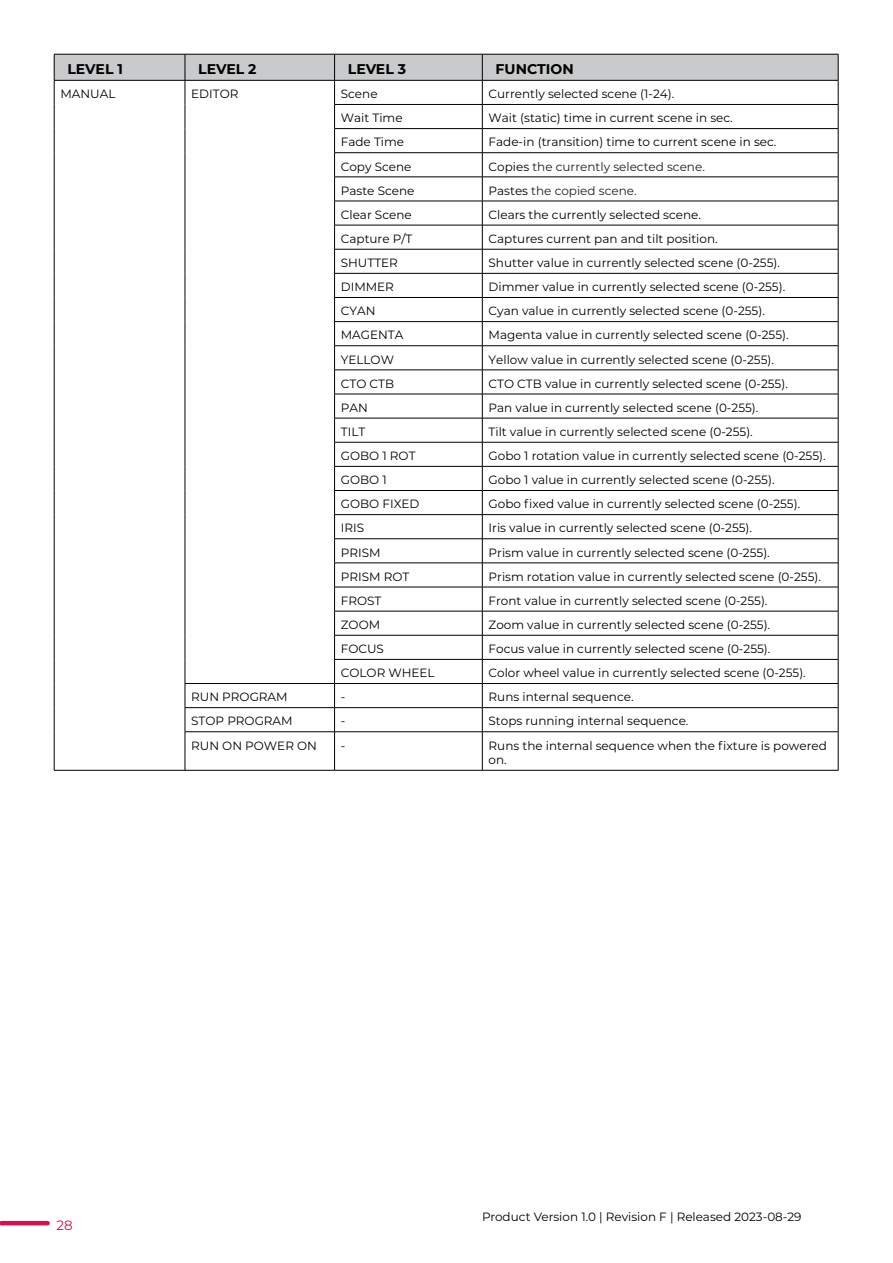
<style>
.page{position:relative;width:893px;height:1263px;background:#fff}
.page>*{position:absolute;margin:0;border:0;box-sizing:border-box;transform-origin:0 0}
.t1{font:700 14.1px "Montserrat";color:#000}
.t2{font:13.5px "Montserrat";color:#d70d56}
.t3{font:12px/14.4px "Montserrat";color:#000}
.t4{font:12px "Montserrat";color:#221f1f}
.s1{color:#000}
</style>
<div class="page">
<hr style="left:1px;top:1221px;width:47px;height:4px;background:#d70d56">
<svg style="left:54px;top:54px;width:785px;height:678px"></svg>
<hr style="left:54px;top:732px;width:1px;height:38px;background:#000">
<hr style="left:185px;top:731px;width:150px;height:1px;background:#000">
<hr style="left:185px;top:732px;width:1px;height:38px;background:#000">
<hr style="left:335px;top:731px;width:147px;height:1px;background:#000">
<hr style="left:334px;top:732px;width:1px;height:38px;background:#000">
<hr style="left:482px;top:731px;width:356px;height:1px;background:#000">
<hr style="left:482px;top:732px;width:1px;height:38px;background:#000">
<hr style="left:838px;top:732px;width:1px;height:38px;background:#000">
<hr style="left:54px;top:770px;width:131px;height:1px;background:#000">
<hr style="left:185px;top:770px;width:150px;height:1px;background:#000">
<hr style="left:335px;top:770px;width:147px;height:1px;background:#000">
<hr style="left:482px;top:770px;width:356px;height:1px;background:#000">
<p class="t1" style="left:67px;top:59px;width:57px">LEVEL 1</p>
<p class="t1" style="left:198px;top:59px;width:60px">LEVEL 2</p>
<p class="t1" style="left:348px;top:59px;width:60px">LEVEL 3</p>
<p class="t1" style="left:496px;top:59px;width:80px">FUNCTION</p>
<p class="t3" style="left:60px;top:86px;width:56px">MANUAL</p>
<p class="t3" style="left:191px;top:86px;width:49px">EDITOR</p>
<p class="t3" style="left:341px;top:86px;width:38px">Scene</p>
<p class="t3" style="left:489px;top:86px;width:187px">Currently selected scene (1-24).</p>
<p class="t3" style="left:341px;top:110px;width:63px">Wait Time</p>
<p class="t3" style="left:489px;top:110px;width:246px">Wait (static) time in current scene in sec.</p>
<p class="t3" style="left:341px;top:135px;width:65px">Fade Time</p>
<p class="t3" style="left:489px;top:135px;width:289px">Fade-in (transition) time to current scene in sec.</p>
<p class="t3" style="left:341px;top:159px;width:72px">Copy Scene</p>
<p class="t4" style="left:489px;top:158px;width:218px"><span class="s1">Copies</span> the currently selected scene.</p>
<p class="t3" style="left:341px;top:183px;width:75px">Paste Scene</p>
<p class="t4" style="left:489px;top:182px;width:150px"><span class="s1">Pastes</span> the copied scene.</p>
<p class="t3" style="left:341px;top:207px;width:72px">Clear Scene</p>
<p class="t3" style="left:489px;top:207px;width:214px">Clears the currently selected scene.</p>
<p class="t3" style="left:341px;top:231px;width:73px">Capture P/T</p>
<p class="t3" style="left:489px;top:231px;width:231px">Captures current pan and tilt position.</p>
<p class="t3" style="left:341px;top:255px;width:59px">SHUTTER</p>
<p class="t3" style="left:489px;top:255px;width:293px">Shutter value in currently selected scene (0-255).</p>
<p class="t3" style="left:341px;top:279px;width:55px">DIMMER</p>
<p class="t3" style="left:489px;top:279px;width:298px">Dimmer value in currently selected scene (0-255).</p>
<p class="t3" style="left:341px;top:303px;width:36px">CYAN</p>
<p class="t3" style="left:489px;top:303px;width:278px">Cyan value in currently selected scene (0-255).</p>
<p class="t3" style="left:341px;top:328px;width:64px">MAGENTA</p>
<p class="t3" style="left:489px;top:328px;width:302px">Magenta value in currently selected scene (0-255).</p>
<p class="t3" style="left:341px;top:352px;width:55px">YELLOW</p>
<p class="t3" style="left:489px;top:352px;width:287px">Yellow value in currently selected scene (0-255).</p>
<p class="t3" style="left:341px;top:376px;width:55px">CTO CTB</p>
<p class="t3" style="left:489px;top:376px;width:301px">CTO CTB value in currently selected scene (0-255).</p>
<p class="t3" style="left:341px;top:400px;width:28px">PAN</p>
<p class="t3" style="left:489px;top:400px;width:271px">Pan value in currently selected scene (0-255).</p>
<p class="t3" style="left:341px;top:424px;width:26px">TILT</p>
<p class="t3" style="left:489px;top:424px;width:266px">Tilt value in currently selected scene (0-255).</p>
<p class="t3" style="left:341px;top:448px;width:76px">GOBO 1 ROT</p>
<p class="t3" style="left:489px;top:448px;width:339px">Gobo 1 rotation value in currently selected scene (0-255).</p>
<p class="t3" style="left:341px;top:472px;width:47px">GOBO 1</p>
<p class="t3" style="left:489px;top:472px;width:287px">Gobo 1 value in currently selected scene (0-255).</p>
<p class="t3" style="left:341px;top:496px;width:80px">GOBO FIXED</p>
<p class="t3" style="left:489px;top:496px;width:313px">Gobo fixed value in currently selected scene (0-255).</p>
<p class="t3" style="left:341px;top:520px;width:25px">IRIS</p>
<p class="t3" style="left:489px;top:520px;width:265px">Iris value in currently selected scene (0-255).</p>
<p class="t3" style="left:341px;top:545px;width:41px">PRISM</p>
<p class="t3" style="left:489px;top:545px;width:283px">Prism value in currently selected scene (0-255).</p>
<p class="t3" style="left:341px;top:569px;width:70px">PRISM ROT</p>
<p class="t3" style="left:489px;top:569px;width:334px">Prism rotation value in currently selected scene (0-255).</p>
<p class="t3" style="left:341px;top:593px;width:42px">FROST</p>
<p class="t3" style="left:489px;top:593px;width:280px">Front value in currently selected scene (0-255).</p>
<p class="t3" style="left:341px;top:617px;width:41px">ZOOM</p>
<p class="t3" style="left:489px;top:617px;width:283px">Zoom value in currently selected scene (0-255).</p>
<p class="t3" style="left:341px;top:641px;width:45px">FOCUS</p>
<p class="t3" style="left:489px;top:641px;width:283px">Focus value in currently selected scene (0-255).</p>
<p class="t3" style="left:341px;top:665px;width:95px">COLOR WHEEL</p>
<p class="t3" style="left:489px;top:665px;width:319px">Color wheel value in currently selected scene (0-255).</p>
<p class="t3" style="left:191px;top:689px;width:98px">RUN PROGRAM</p>
<p class="t3" style="left:341px;top:689px;width:6px">-</p>
<p class="t3" style="left:489px;top:689px;width:146px">Runs internal sequence.</p>
<p class="t3" style="left:191px;top:713px;width:103px">STOP PROGRAM</p>
<p class="t3" style="left:341px;top:713px;width:6px">-</p>
<p class="t3" style="left:489px;top:713px;width:201px">Stops running internal sequence.</p>
<p class="t3" style="left:191px;top:738px;width:127px">RUN ON POWER ON</p>
<p class="t3" style="left:341px;top:738px;width:6px">-</p>
<p class="t3" style="left:489px;top:738px;width:340px">Runs the internal sequence when the fixture is powered on.</p>
<p class="t2" style="left:56px;top:1215px;width:18px">28</p>
<p class="t3" style="left:482px;top:1209px;width:321px">Product Version 1.0 | Revision F | Released 2023-08-29</p>
</div>
